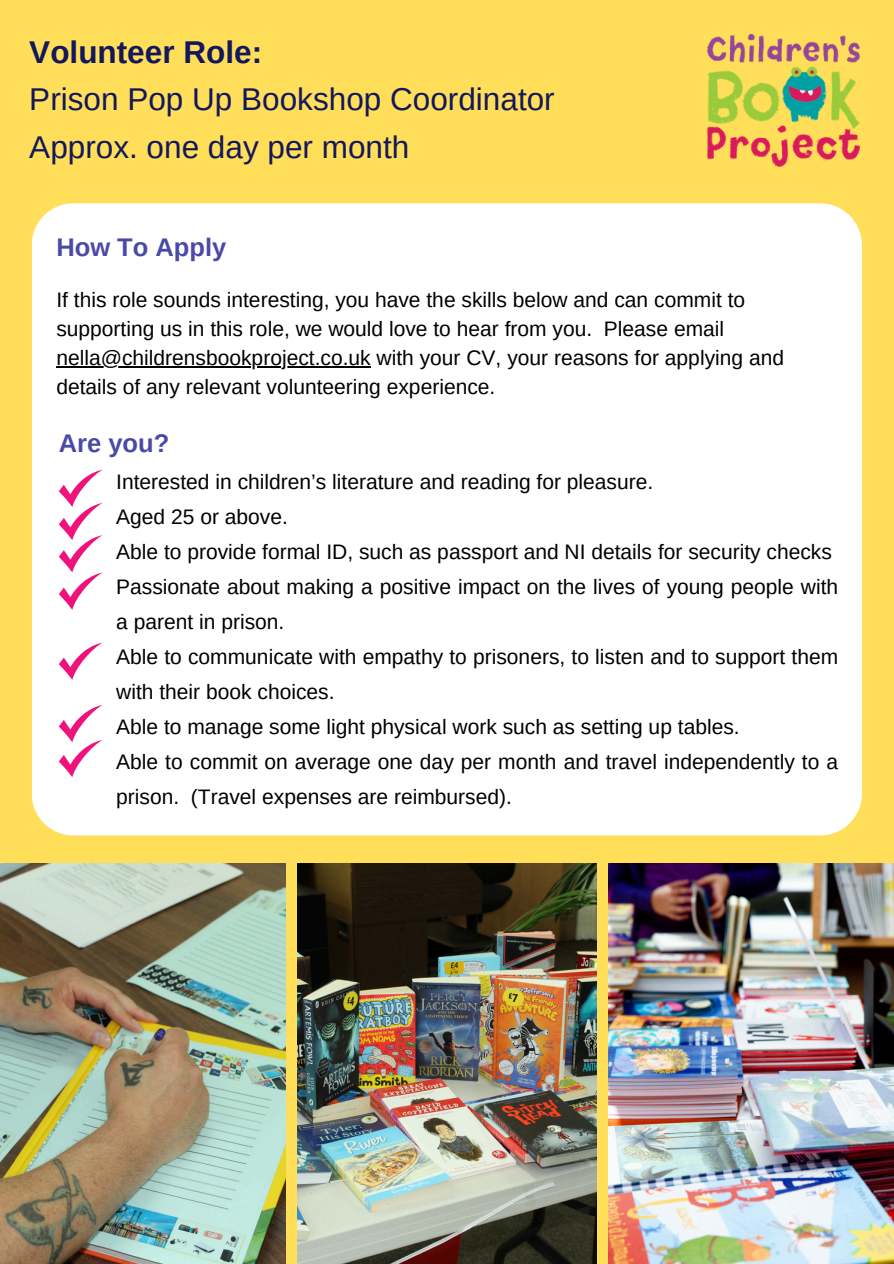
<style>
.page{position:relative;width:894px;height:1264px;background:#fff}
.page>*{position:absolute;margin:0;border:0;box-sizing:border-box;transform-origin:0 0}
.t1{font:31.5px/47.2px "Arimo";color:#13175c}
.t2{font:700 25.5px "Arimo";color:#494aa6}
.t3{font:21px/34.8px "Arimo";color:#000}
.s1{font-weight:700}
</style>
<div class="page">
<div style="left:0;top:0;width:893px;height:1263px;background:#ffde59"></div>
<img style="left:0;top:863px;width:286px;height:400px">
<img style="left:297px;top:863px;width:299px;height:400px">
<img style="left:608px;top:863px;width:285px;height:400px">
<img style="left:707px;top:35px;width:152px;height:131px">
<div style="left:32px;top:203px;width:829px;height:632px;background:#fff"></div>
<svg style="left:59px;top:469px;width:44px;height:140px"></svg>
<svg style="left:59px;top:705px;width:44px;height:72px"></svg>
<svg style="left:59px;top:642px;width:44px;height:37px"></svg>
<hr style="left:56px;top:366px;width:314px;height:1px;background:#000">
<p class="t1" style="left:29px;top:29px;width:527px"><span class="s1">Volunteer Role:<br></span>Prison Pop Up Bookshop Coordinator<br>Approx. one day per month</p>
<p class="t2" style="left:56px;top:233px;width:171px">How To Apply</p>
<p class="t3" style="left:56px;top:285px;width:690px;line-height:29.2px">If this role sounds interesting, you have the skills below and can commit to supporting us in this role, we would love to hear from you. Please email</p>
<p class="t3" style="left:56px;top:343px;width:729px;line-height:29.2px">nella@childrensbookproject.co.uk with your CV, your reasons for applying and details of any relevant volunteering experience.</p>
<p class="t2" style="left:59px;top:428px;width:112px">Are you?</p>
<p class="t3" style="left:116px;top:465px;width:538px">Interested in children’s literature and reading for pleasure.</p>
<h2 class="t3" style="left:116px;top:499px;width:173px">Aged 25 or above.</h2>
<p class="t3" style="left:116px;top:534px;width:717px">Able to provide formal ID, such as passport and NI details for security checks</p>
<h2 class="t3" style="left:116px;top:569px;width:723px">Passionate about making a positive impact on the lives of young people with a parent in prison.</h2>
<p class="t3" style="left:116px;top:639px;width:723px">Able to communicate with empathy to prisoners, to listen and to support them with their book choices.</p>
<p class="t3" style="left:116px;top:709px;width:624px">Able to manage some light physical work such as setting up tables.</p>
<p class="t3" style="left:116px;top:744px;width:723px">Able to commit on average one day per month and travel independently to a prison. (Travel expenses are reimbursed).</p>
</div>
